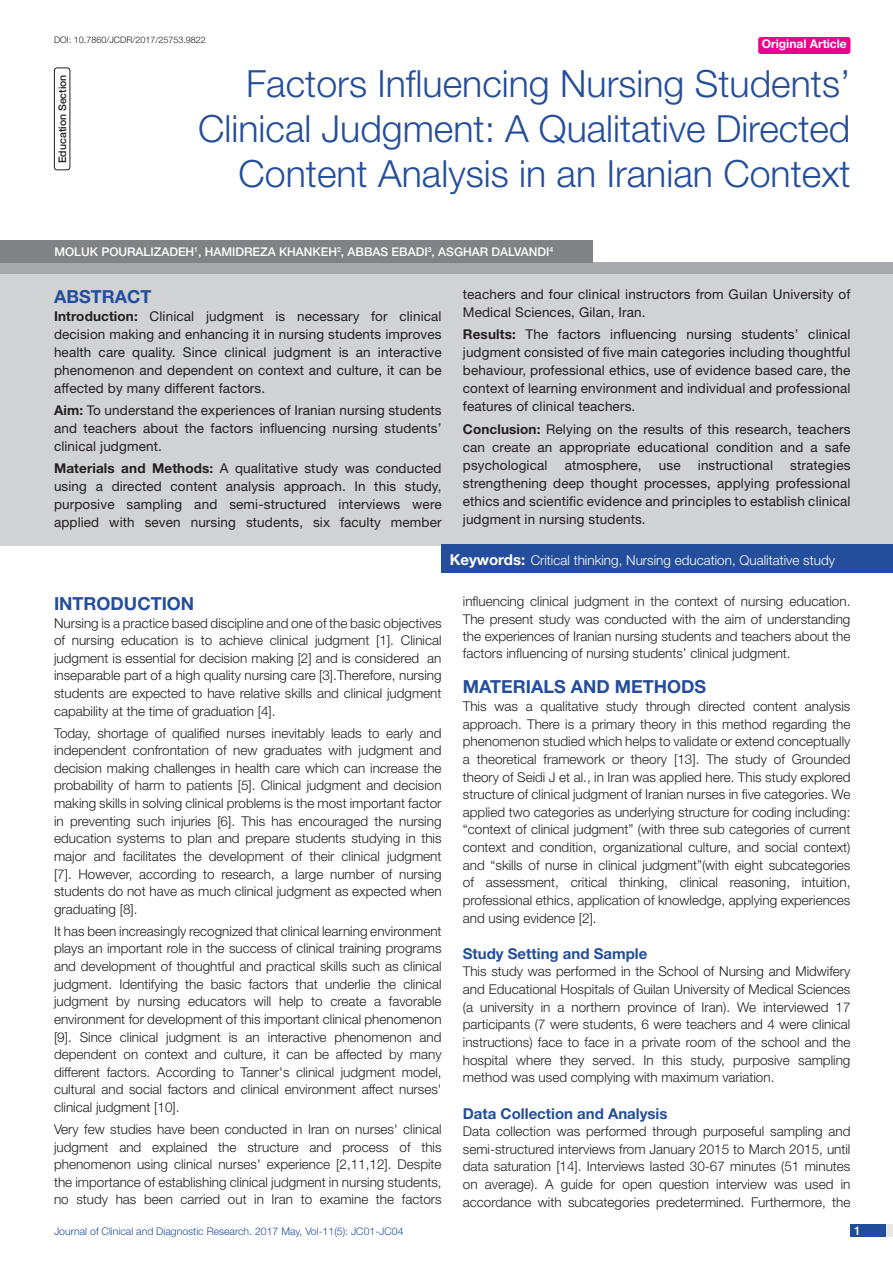
<style>
.page{position:relative;width:893px;height:1263px;background:#fff}
.page>*{position:absolute;margin:0;border:0;box-sizing:border-box;transform-origin:0 0}
.t1{font:300 37.5px/45px "Helvetica Neue";color:#244e9b;text-align:right}
.Heading{font:700 18px "Helvetica Neue";color:#244e9b}
.Abstract_head{font:700 18px "Helvetica Neue";color:#244e9b}
.HEAD_2{font:700 15px "Helvetica Neue";color:#244e9b}
.Body_text{font:300 13.5px/17.7px "Helvetica Neue";color:#231f20;text-align:justify}
.Abstract_Text{font:13.5px/18px "Helvetica Neue";letter-spacing:.01em;color:#231f20;text-align:justify}
.Key_words{font:300 13.5px "Helvetica Neue";color:#fff}
.Author{font:500 12px "Helvetica Neue";color:#fff}
.t2{font:700 12px "Helvetica Neue";color:#fff}
.t3{font:300 10.5px "Helvetica Neue";color:#244e9b}
.section{font:500 10.5px "Helvetica Neue";color:#231f20}
.DOI{font:300 9px "Helvetica Neue";color:#231f20}
.s1{font-weight:700}
.s2{font-weight:700;font-size:15px}
</style>
<div class="page">
<div style="left:850px;top:1224px;width:43px;height:13px;background:#e6e7e9"></div>
<div style="left:850px;top:1224px;width:35px;height:13px;background:#214c99"></div>
<div style="left:758px;top:37px;width:92px;height:17px;background:#ed028c;border-radius:3px"></div>
<div style="left:54px;top:68px;width:16px;height:102px;border:1px solid #231f20;border-radius:3px"></div>
<div style="left:0;top:263px;width:893px;height:12px;background:#a8a9ad"></div>
<div style="left:0;top:240px;width:593px;height:23px;background:#808285"></div>
<div style="left:0;top:274px;width:893px;height:272px;background:#d1d2d4"></div>
<div style="left:442px;top:545px;width:451px;height:28px;background:#244e9b"></div>
<p class="DOI" style="left:54px;top:35px;width:153px">DOI: 10.7860/JCDR/2017/25753.9822</p>
<p class="t2" style="left:762px;top:37px;width:87px">Original Article</p>
<p class="section" style="left:56px;top:163px;width:90px;rotate:-90deg">EDUCATION SECTION</p>
<p class="t1" style="left:198px;top:60px;width:654px">Factors Influencing Nursing Students’<br>Clinical Judgment: A Qualitative Directed<br>Content Analysis in an Iranian Context</p>
<p class="Author" style="left:54px;top:244px;width:500px">MOLUK POURALIZADEH<sup>1</sup>, HAMIDREZA KHANKEH<sup>2</sup>, ABBAS EBADI<sup>3</sup>, ASGHAR DALVANDI<sup>4</sup></p>
<p class="Abstract_head" style="left:54px;top:285px;width:99px">ABSTRACT</p>
<p class="Abstract_Text" style="left:54px;top:307px;width:389px"><span class="s1">Introduction:</span> Clinical judgment is necessary for clinical decision making and enhancing it in nursing students improves health care quality. Since clinical judgment is an interactive phenomenon and dependent on context and culture, it can be affected by many different factors.</p>
<p class="Abstract_Text" style="left:54px;top:401px;width:389px"><span class="s1">Aim:</span> To understand the experiences of Iranian nursing students and teachers about the factors influencing nursing students’ clinical judgment.</p>
<p class="Abstract_Text" style="left:54px;top:459px;width:389px"><span class="s1">Materials and Methods:</span> A qualitative study was conducted using a directed content analysis approach. In this study, purposive sampling and semi-structured interviews were applied with seven nursing students, six faculty member</p>
<p class="Abstract_Text" style="left:463px;top:285px;width:389px">teachers and four clinical instructors from Guilan University of<br>Medical Sciences, Gilan, Iran.</p>
<p class="Abstract_Text" style="left:463px;top:325px;width:389px"><span class="s1">Results:</span> The factors influencing nursing students’ clinical judgment consisted of five main categories including thoughtful behaviour, professional ethics, use of evidence based care, the context of learning environment and individual and professional features of clinical teachers.</p>
<p class="Abstract_Text" style="left:463px;top:420px;width:389px"><span class="s1">Conclusion:</span> Relying on the results of this research, teachers can create an appropriate educational condition and a safe psychological</p>
<p class="Abstract_Text" style="left:463px;top:456px;width:389px;text-indent:327px">strategies strengthening deep thought processes, applying professional ethics and scientific evidence and principles to establish clinical judgment in nursing students.</p>
<p class="Abstract_Text" style="left:565px;top:456px;width:78px">atmosphere,</p>
<p class="Abstract_Text" style="left:659px;top:456px;width:23px">use</p>
<p class="Abstract_Text" style="left:698px;top:456px;width:77px">instructional</p>
<p class="Key_words" style="left:450px;top:551px;width:387px"><span class="s2">Keywords:</span> Critical thinking, Nursing education, Qualitative study</p>
<p class="Heading" style="left:54px;top:592px;width:142px">INTRODUCTION</p>
<p class="Body_text" style="left:54px;top:614px;width:389px">Nursing is a practice based discipline and one of the basic objectives of nursing education is to achieve clinical judgment [1]. Clinical judgment is essential for decision making [2] and is considered an inseparable part of a high quality nursing care [3].Therefore, nursing students are expected to have relative skills and clinical judgment capability at the time of graduation [4].</p>
<p class="Body_text" style="left:54px;top:724px;width:389px">Today, shortage of qualified nurses inevitably leads to early and independent confrontation of new graduates with judgment and decision making challenges in health care which can increase the probability of harm to patients [5]. Clinical judgment and decision making skills in solving clinical problems is the most important factor in preventing such injuries [6]. This has encouraged the nursing education systems to plan and prepare students studying in this major and facilitates the development of their clinical judgment [7]. However, according to research, a large number of nursing students do not have as much clinical judgment as expected when graduating [8].</p>
<p class="Body_text" style="left:54px;top:922px;width:389px">It has been increasingly recognized that clinical learning environment plays an important role in the success of clinical training programs and development of thoughtful and practical skills such as clinical judgment. Identifying the basic factors that underlie the clinical judgment by nursing educators will help to create a favorable environment for development of this important clinical phenomenon [9]. Since clinical judgment is an interactive phenomenon and dependent on context and culture, it can be affected by many different factors. According to Tanner's clinical judgment model, cultural and social factors and clinical environment affect nurses' clinical judgment [10].</p>
<p class="Body_text" style="left:54px;top:1120px;width:389px">Very few studies have been conducted in Iran on nurses' clinical judgment and explained the structure and process of this phenomenon using clinical nurses' experience [2,11,12]. Despite the importance of establishing clinical judgment in nursing students, no study has been carried out in Iran to examine the factors</p>
<p class="Body_text" style="left:463px;top:593px;width:389px;line-height:17.1px">influencing clinical judgment in the context of nursing education.<br>The present study was conducted with the aim of understanding the experiences of Iranian nursing students and teachers about the factors influencing of nursing students’ clinical judgment.</p>
<p class="Heading" style="left:463px;top:676px;width:245px">MATERIALS AND METHODS</p>
<p class="Body_text" style="left:463px;top:697px;width:389px">This was a qualitative study through directed content analysis approach. There is a primary theory in this method regarding the phenomenon studied which helps to validate or extend conceptually a theoretical framework or theory [13]. The study of Grounded theory of Seidi J et al., in Iran was applied here. This study explored structure of clinical judgment of Iranian nurses in five categories. We applied two categories as underlying structure for coding including: “context of clinical judgment” (with three sub categories of current context and condition, organizational culture, and social context) and “skills of nurse in clinical judgment”(with eight subcategories of assessment, critical thinking, clinical reasoning, intuition, professional ethics, application of knowledge, applying experiences and using evidence [2].</p>
<p class="HEAD_2" style="left:463px;top:944px;width:186px">Study Setting and Sample</p>
<p class="Body_text" style="left:463px;top:962px;width:389px">This study was performed in the School of Nursing and Midwifery and Educational Hospitals of Guilan University of Medical Sciences (a university in a northern province of Iran). We interviewed 17 participants (7 were students, 6 were teachers and 4 were clinical instructions) face to face in a private room of the school and the hospital where they served. In this study, purposive sampling method was used complying with maximum variation.</p>
<p class="HEAD_2" style="left:463px;top:1104px;width:206px">Data Collection and Analysis</p>
<p class="Body_text" style="left:463px;top:1122px;width:389px">Data collection was performed through purposeful sampling and semi-structured interviews from January 2015 to March 2015, until data saturation [14]. Interviews lasted 30-67 minutes (51 minutes on average). A guide for open question interview was used in accordance with subcategories predetermined. Furthermore, the</p>
<p class="t3" style="left:54px;top:1225px;width:351px">Journal of Clinical and Diagnostic Research. 2017 May, Vol-11(5): JC01-JC04</p>
<p class="Author" style="left:854px;top:1223px;width:8px">1</p>
</div>
